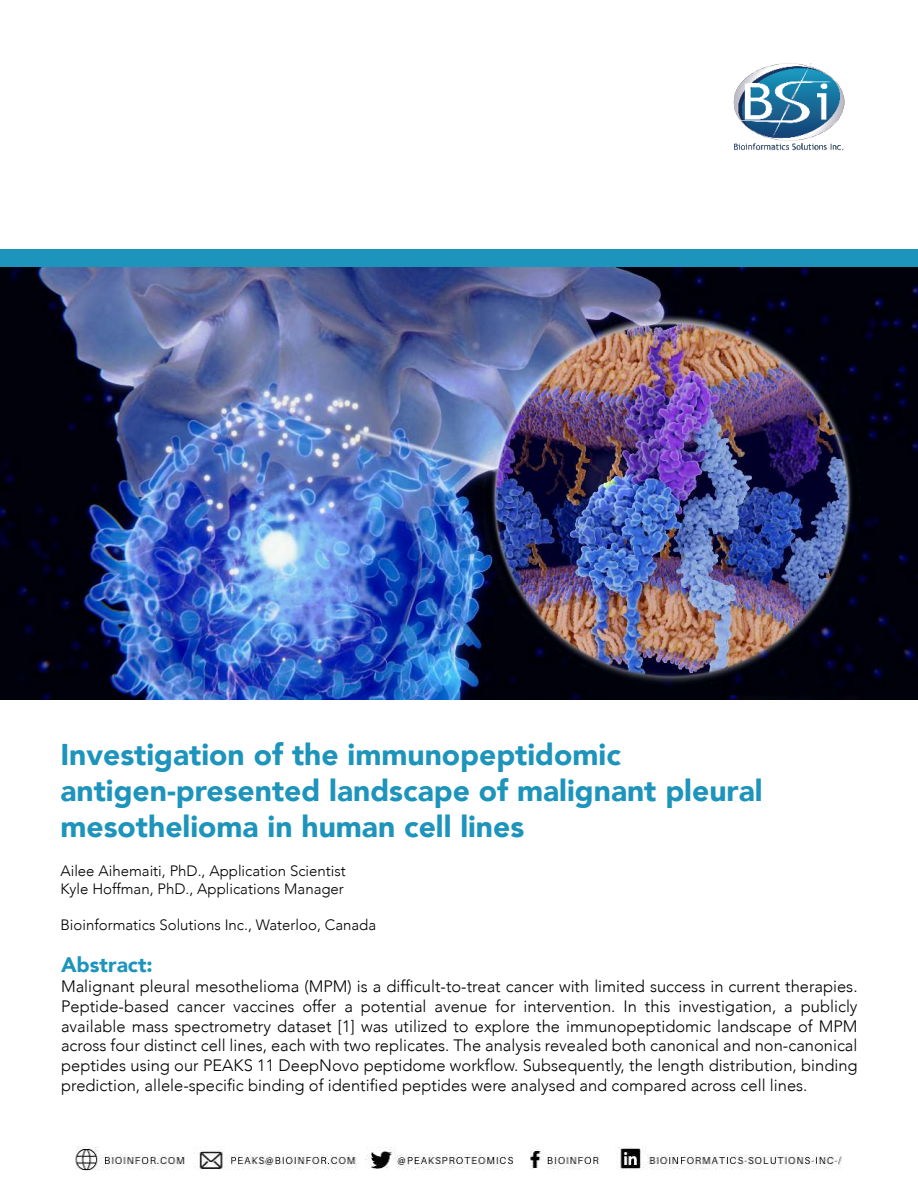
<style>
.page{position:relative;width:918px;height:1188px;background:#fff}
.page>*{position:absolute;margin:0;border:0;box-sizing:border-box;transform-origin:0 0}
.t1{font:900 30px/36px "Avenir LT";color:#1d94bb}
.t2{font:900 21px "Avenir LT";color:#1d94bb}
.t3{font:300 16.5px/19.8px "Avenir";color:#000;text-align:justify}
.t4{font:300 15px/18px "Avenir";color:#000}
</style>
<div class="page">
<img style="left:733px;top:63px;width:112px;height:88px">
<img style="left:0;top:268px;width:918px;height:432px">
<img style="left:75px;top:1146px;width:767px;height:25px">
<div style="left:0;top:250px;width:918px;height:17px;background:#1d94bb"></div>
<h1 class="t1" style="left:60px;top:739px;width:704px">Investigation of the immunopeptidomic antigen-presented landscape of malignant pleural mesothelioma in human cell lines</h1>
<p class="t4" style="left:60px;top:863px;width:287px">Ailee Aihemaiti, PhD., Application Scientist<br>Kyle Hoffman, PhD., Applications Manager</p>
<p class="t4" style="left:60px;top:917px;width:317px">Bioinformatics Solutions Inc., Waterloo, Canada</p>
<p class="t2" style="left:61px;top:956px;width:93px">Abstract:</p>
<p class="t3" style="left:61px;top:978px;width:798px">Malignant pleural mesothelioma (MPM) is a difficult-to-treat cancer with limited success in current therapies.<br>Peptide-based cancer vaccines offer a potential avenue for intervention. In this investigation, a publicly available mass spectrometry dataset [1] was utilized to explore the immunopeptidomic landscape of MPM across four distinct cell lines, each with two replicates. The analysis revealed both canonical and non-canonical peptides using our PEAKS 11 DeepNovo peptidome workflow. Subsequently, the length distribution, binding prediction, allele-specific binding of identified peptides were analysed and compared across cell lines.</p>
</div>
